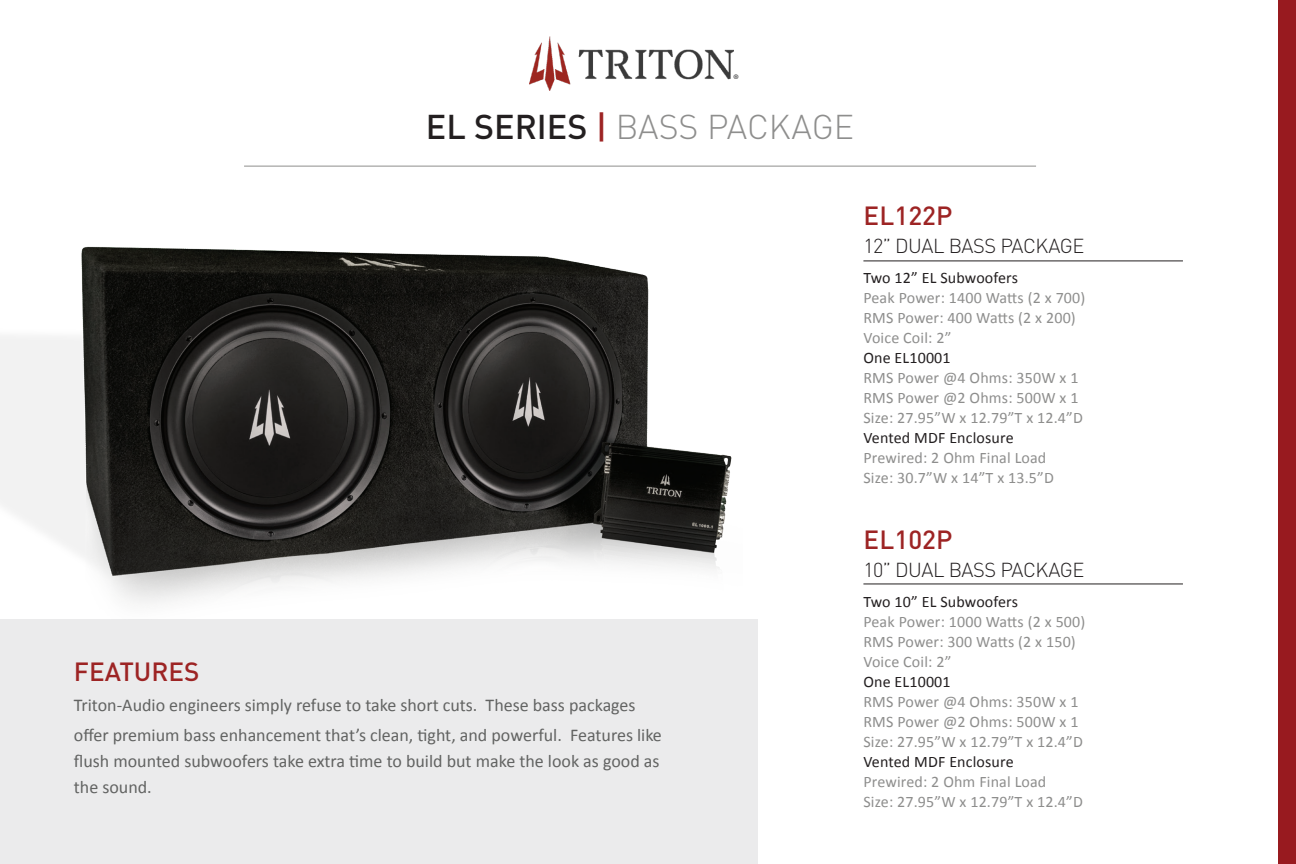
<style>
.page{position:relative;width:1296px;height:864px;background:#fff}
.page>*{position:absolute;margin:0;border:0;box-sizing:border-box;transform-origin:0 0}
.Page_Heading{font:300 34px "DIN Pro";letter-spacing:-.005em;color:#8e8e8d}
.Part_Number_-_Right{font:500 26px "DIN Pro";color:#9d2424}
.Part_Heading_-_Right{font:300 20px "DIN Pro";letter-spacing:-.02em;color:#231f20}
.t1{font:18px "Calibri";color:#626362}
.Part_Specs_-_Right{font:16px "Calibri";letter-spacing:.01em;color:#8e8e8d}
.Part_Specs_-_Right-2{font:16px "Calibri";letter-spacing:.01em;color:#231f20}
.Page_Heading-2{font:14px "Myriad Pro";color:#3e3e3f}
.s1{font-weight:500;color:#231f20}
.s2{font-weight:500;color:#9d2424}
</style>
<div class="page">
<hr style="left:244px;top:166px;width:792px;height:1px;background:#8e8e8d">
<div style="left:0;top:619px;width:757px;height:245px;background:#ebebec"></div>
<hr style="left:863px;top:261px;width:320px;height:1px;background:#231f20">
<hr style="left:863px;top:584px;width:320px;height:1px;background:#231f20">
<img style="left:0;top:246px;width:732px;height:358px">
<div style="left:1278px;top:0;width:18px;height:864px;background:#981a1f"></div>
<img style="left:529px;top:36px;width:204px;height:55px">
<p class="Page_Heading-2" style="left:733px;top:71px;width:7px">®</p>
<p class="Page_Heading" style="left:426px;top:101px;width:430px"><span class="s1">EL SERIES</span> <span class="s2">|</span> BASS PACKAGE</p>
<p class="Part_Number_-_Right" style="left:74px;top:651px;width:127px">FEATURES</p>
<p class="t1" style="left:74px;top:694px;width:563px">Triton-Audio engineers simply refuse to take short cuts. These bass packages</p>
<p class="t1" style="left:74px;top:724px;width:590px">offer premium bass enhancement that’s clean, tight, and powerful. Features like</p>
<p class="t1" style="left:74px;top:750px;width:587px">flush mounted subwoofers take extra time to build but make the look as good as</p>
<p class="t1" style="left:74px;top:776px;width:79px">the sound.</p>
<p class="Part_Number_-_Right" style="left:864px;top:196px;width:91px">EL122P</p>
<p class="Part_Heading_-_Right" style="left:863px;top:231px;width:222px">12” DUAL BASS PACKAGE</p>
<p class="Part_Specs_-_Right-2" style="left:863px;top:268px;width:156px">Two 12” EL Subwoofers</p>
<p class="Part_Specs_-_Right" style="left:863px;top:288px;width:223px">Peak Power: 1400 Watts (2 x 700)</p>
<p class="Part_Specs_-_Right" style="left:863px;top:308px;width:214px">RMS Power: 400 Watts (2 x 200)</p>
<p class="Part_Specs_-_Right" style="left:863px;top:328px;width:89px">Voice Coil: 2”</p>
<p class="Part_Specs_-_Right-2" style="left:863px;top:348px;width:89px">One EL10001</p>
<p class="Part_Specs_-_Right" style="left:863px;top:368px;width:217px">RMS Power @4 Ohms: 350W x 1</p>
<p class="Part_Specs_-_Right" style="left:863px;top:388px;width:217px">RMS Power @2 Ohms: 500W x 1</p>
<p class="Part_Specs_-_Right" style="left:863px;top:408px;width:221px">Size: 27.95”W x 12.79”T x 12.4”D</p>
<p class="Part_Specs_-_Right-2" style="left:863px;top:428px;width:152px">Vented MDF Enclosure</p>
<p class="Part_Specs_-_Right" style="left:863px;top:448px;width:184px">Prewired: 2 Ohm Final Load</p>
<p class="Part_Specs_-_Right" style="left:863px;top:468px;width:192px">Size: 30.7”W x 14”T x 13.5”D</p>
<p class="Part_Number_-_Right" style="left:864px;top:519px;width:91px">EL102P</p>
<p class="Part_Heading_-_Right" style="left:863px;top:554px;width:222px">10” DUAL BASS PACKAGE</p>
<p class="Part_Specs_-_Right-2" style="left:863px;top:591px;width:156px">Two 10” EL Subwoofers</p>
<p class="Part_Specs_-_Right" style="left:863px;top:611px;width:223px">Peak Power: 1000 Watts (2 x 500)</p>
<p class="Part_Specs_-_Right" style="left:863px;top:631px;width:214px">RMS Power: 300 Watts (2 x 150)</p>
<p class="Part_Specs_-_Right" style="left:863px;top:651px;width:89px">Voice Coil: 2”</p>
<p class="Part_Specs_-_Right-2" style="left:863px;top:671px;width:89px">One EL10001</p>
<p class="Part_Specs_-_Right" style="left:863px;top:691px;width:217px">RMS Power @4 Ohms: 350W x 1</p>
<p class="Part_Specs_-_Right" style="left:863px;top:711px;width:217px">RMS Power @2 Ohms: 500W x 1</p>
<p class="Part_Specs_-_Right" style="left:863px;top:731px;width:221px">Size: 27.95”W x 12.79”T x 12.4”D</p>
<p class="Part_Specs_-_Right-2" style="left:863px;top:751px;width:152px">Vented MDF Enclosure</p>
<p class="Part_Specs_-_Right" style="left:863px;top:771px;width:184px">Prewired: 2 Ohm Final Load</p>
<p class="Part_Specs_-_Right" style="left:863px;top:791px;width:221px">Size: 27.95”W x 12.79”T x 12.4”D</p>
</div>
